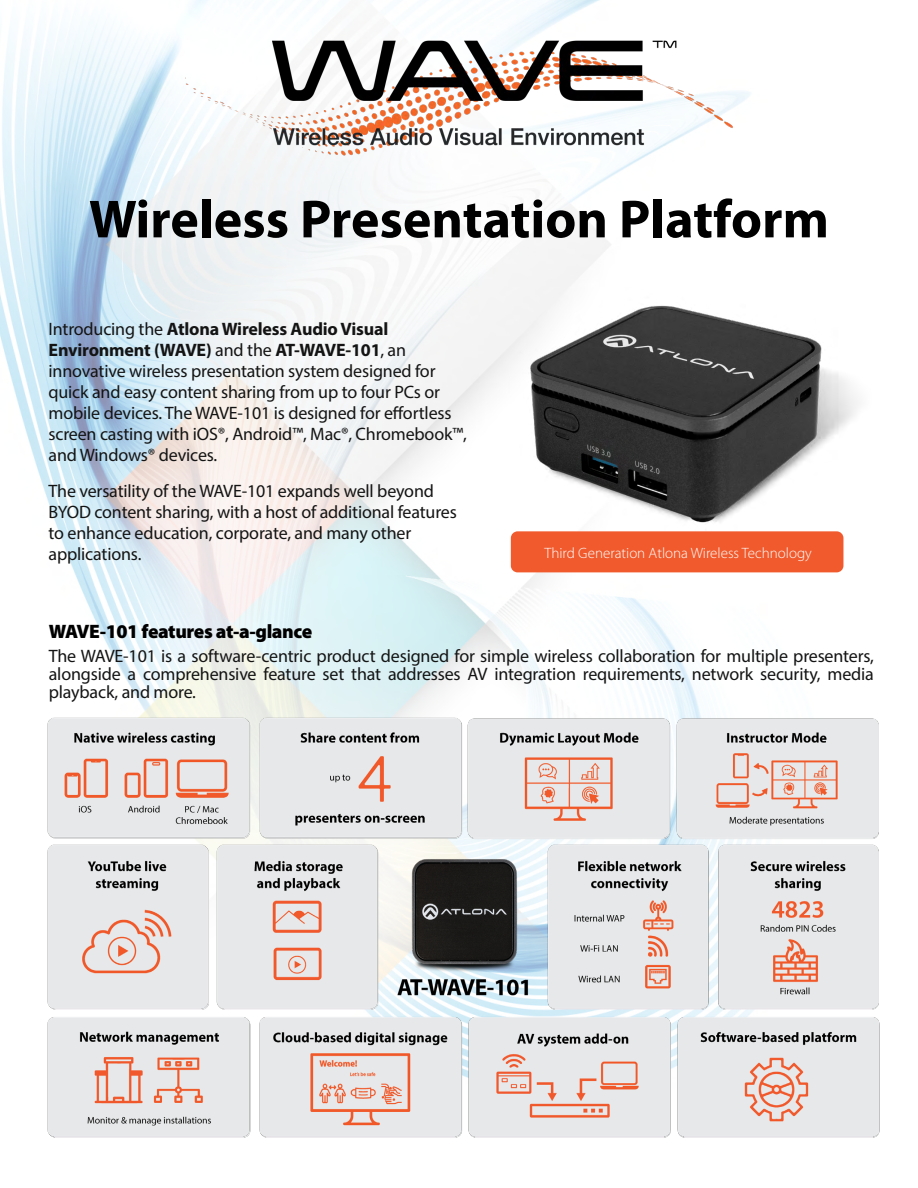
<style>
.page{position:relative;width:918px;height:1188px;background:#fff}
.page>*{position:absolute;margin:0;border:0;box-sizing:border-box;transform-origin:0 0}
.t1{font:700 54px "Myriad Pro";color:#000}
.t2{font:900 19.5px "Myriad Pro";letter-spacing:-.02em;color:#000}
.t3{font:18px/21px "Myriad Pro";letter-spacing:-.01em;color:#141414}
.t4{font:300 15px "Myriad Pro";color:#fff}
.s1{font-weight:700}
</style>
<div class="page">
<img style="left:0;top:0;width:751px;height:711px">
<img style="left:469px;top:254px;width:389px;height:322px">
<img style="left:47px;top:711px;width:833px;height:427px">
<img style="left:186px;top:33px;width:546px;height:144px">
<div style="left:511px;top:531px;width:332px;height:41px;background:#f15a2c;border-radius:7px"></div>
<h1 class="t1" style="left:89px;top:184px;width:742px">Wireless Presentation Platform</h1>
<p class="t3" style="left:49px;top:318px;width:420px">Introducing the <span class="s1">Atlona Wireless Audio Visual Environment (WAVE)</span> and the <span class="s1">AT-WAVE-101</span>, an innovative wireless presentation system designed for quick and easy content sharing from up to four PCs or mobile devices. The WAVE-101 is designed for effortless screen casting with iOS®, Android™, Mac®, Chromebook™, and Windows® devices.</p>
<p class="t3" style="left:49px;top:480px;width:410px">The versatility of the WAVE-101 expands well beyond BYOD content sharing, with a host of additional features to enhance education, corporate, and many other applications.</p>
<p class="t4" style="left:545px;top:545px;width:269px">Third Generation Atlona Wireless Technology</p>
<p class="t2" style="left:49px;top:618px;width:265px">WAVE-101 features at-a-glance</p>
<p class="t3" style="left:49px;top:647px;width:827px;line-height:18px;text-align:justify">The WAVE-101 is a software-centric product designed for simple wireless collaboration for multiple presenters, alongside a comprehensive feature set that addresses AV integration requirements, network security, media playback, and more.</p>
</div>
